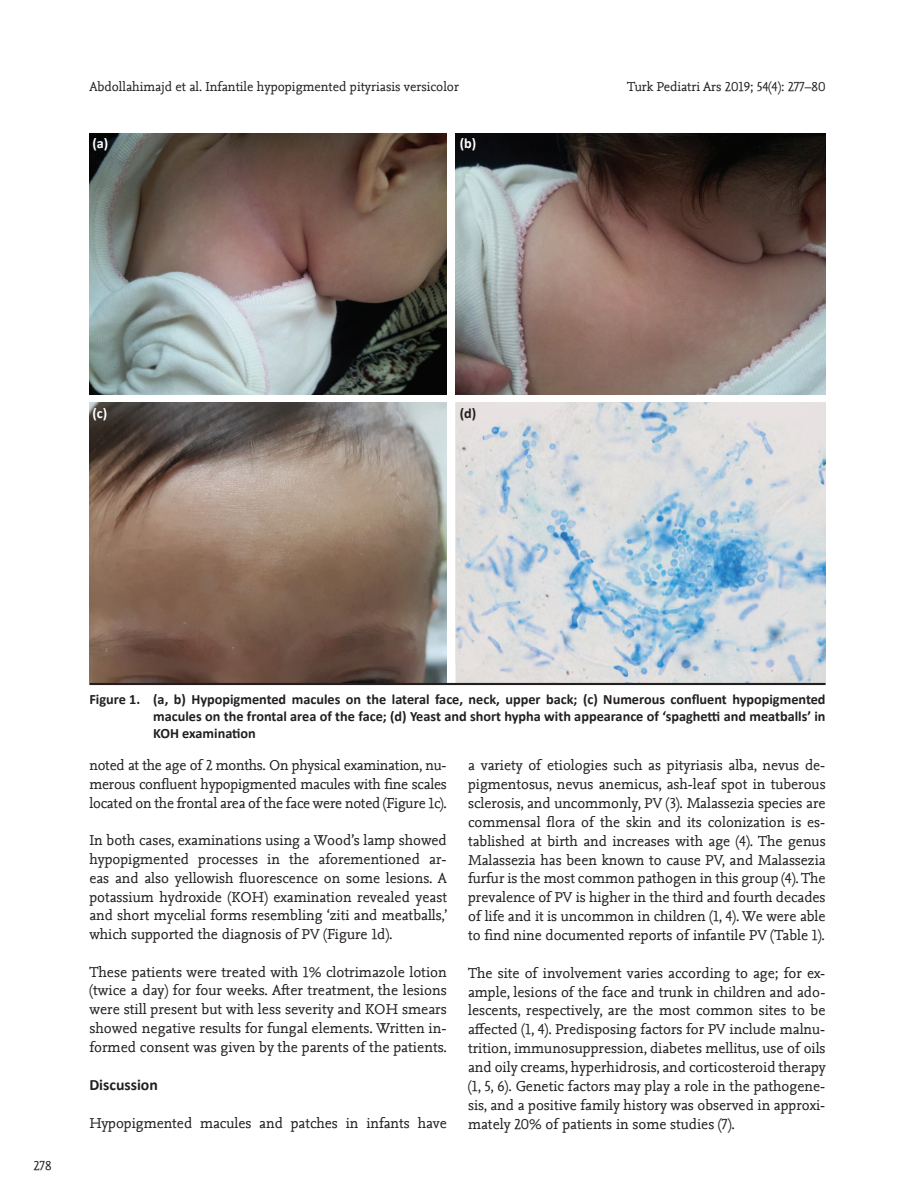
<style>
.page{position:relative;width:915px;height:1191px;background:#fff}
.page>*{position:absolute;margin:0;border:0;box-sizing:border-box;transform-origin:0 0}
.t1{font:700 15.75px "Calibri";color:#231f20}
.t2{font:15px/18.9px "Nexus Mix";color:#231f20;text-align:justify}
.t3{font:700 14.25px/17.1px "Calibri";color:#231f20;text-align:justify}
.t4{font:700 14.25px "Calibri";color:#fff}
.t5{font:13.5px "Nexus Mix";color:#231f20}
</style>
<div class="page">
<img style="left:89px;top:133px;width:357px;height:261px">
<img style="left:89px;top:403px;width:357px;height:280px">
<img style="left:455px;top:133px;width:370px;height:261px">
<img style="left:455px;top:403px;width:370px;height:280px">
<hr style="left:89px;top:683px;width:736px;height:2px;background:#231f20">
<p class="t5" style="left:89px;top:79px;width:371px">Abdollahimajd et al. Infantile hypopigmented pityriasis versicolor</p>
<p class="t4" style="left:92px;top:135px;width:17px">(a)</p>
<p class="t4" style="left:92px;top:404px;width:16px">(c)</p>
<p class="t4" style="left:459px;top:135px;width:18px">(b)</p>
<p class="t3" style="left:459px;top:404px;width:18px">(d)</p>
<p class="t5" style="left:627px;top:79px;width:200px">Turk Pediatri Ars 2019; 54(4): 277–80</p>
<p class="t5" style="left:34px;top:1157px;width:20px">278</p>
<p class="t3" style="left:153px;top:690px;width:673px;text-indent:-64px">Figure 1. (a, b) Hypopigmented macules on the lateral face, neck, upper back; (c) Numerous confluent hypopigmented macules on the frontal area of the face; (d) Yeast and short hypha with appearance of ‘spaghetti and meatballs’ in KOH examination</p>
<p class="t2" style="left:89px;top:756px;width:359px">noted at the age of 2 months. On physical examination, nu&shy;merous confluent hypopigmented macules with fine scales located on the frontal area of the face were noted (Figure 1c).</p>
<p class="t2" style="left:89px;top:831px;width:359px">In both cases, examinations using a Wood’s lamp showed hypopigmented processes in the aforementioned ar&shy;eas and also yellowish fluorescence on some lesions. A potassium hydroxide (KOH) examination revealed yeast and short mycelial forms resembling ‘ziti and meatballs,’ which supported the diagnosis of PV (Figure 1d).</p>
<p class="t2" style="left:89px;top:962px;width:359px">These patients were treated with 1% clotrimazole lotion (twice a day) for four weeks. After treatment, the lesions were still present but with less severity and KOH smears showed negative results for fungal elements. Written in&shy;formed consent was given by the parents of the patients.</p>
<p class="t1" style="left:89px;top:1075px;width:70px">Discussion</p>
<p class="t2" style="left:89px;top:1113px;width:359px">Hypopigmented macules and patches in infants have</p>
<p class="t2" style="left:468px;top:756px;width:359px">a variety of etiologies such as pityriasis alba, nevus de&shy;pigmentosus, nevus anemicus, ash-leaf spot in tuberous sclerosis, and uncommonly, PV (3). Malassezia species are commensal flora of the skin and its colonization is es&shy;tablished at birth and increases with age (4). The genus Malassezia has been known to cause PV, and Malassezia furfur is the most common pathogen in this group (4). The prevalence of PV is higher in the third and fourth decades of life and it is uncommon in children (1, 4). We were able to find nine documented reports of infantile PV (Table 1).</p>
<p class="t2" style="left:468px;top:963px;width:359px">The site of involvement varies according to age; for ex&shy;ample, lesions of the face and trunk in children and ado&shy;lescents, respectively, are the most common sites to be affected (1, 4). Predisposing factors for PV include malnu&shy;trition, immunosuppression, diabetes mellitus, use of oils and oily creams, hyperhidrosis, and corticosteroid therapy (1, 5, 6). Genetic factors may play a role in the pathogene&shy;sis, and a positive family history was observed in approxi&shy;mately 20% of patients in some studies (7).</p>
</div>
